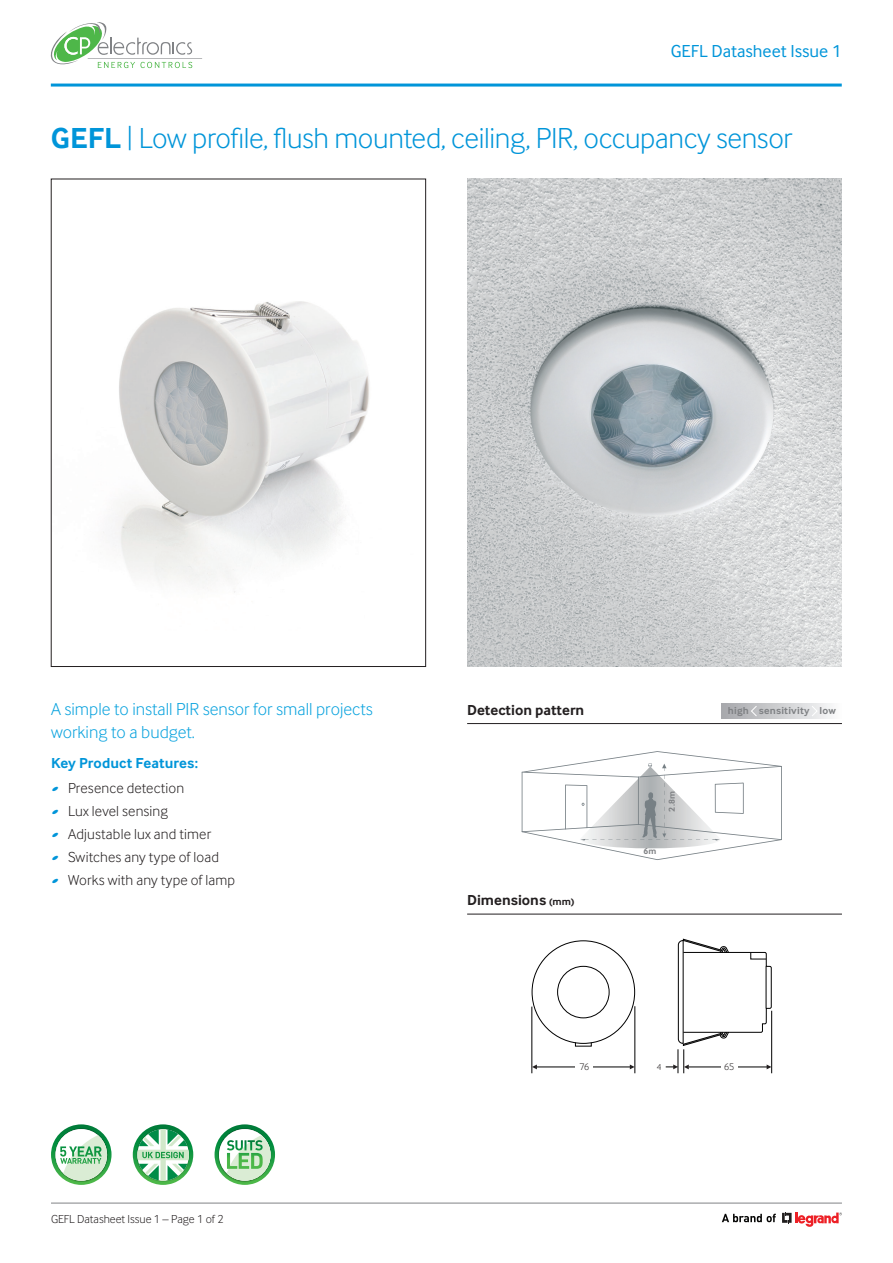
<style>
.page{position:relative;width:893px;height:1263px;background:#fff}
.page>*{position:absolute;margin:0;border:0;box-sizing:border-box;transform-origin:0 0}
.t1{font:300 30px "Inter Face";letter-spacing:-.01em;color:#0095d9}
.N_Blue_Intro{font:300 18px/22.5px "Inter Face";color:#08a2de}
.t2{font:18px "Inter Face";color:#0095d9}
.Body_Indent{font:300 15px "Inter Face";letter-spacing:.01em;color:#231f20}
.t3{font:700 15px "Inter Face";color:#231f20}
.N_Body_Copy{font:700 15px "Inter Face";letter-spacing:.005em;color:#0095d9}
.t4{font:300 12px "Inter Face";color:#231f20}
.t5{font:700 10.5px "Inter Face";letter-spacing:.02em;color:#808285}
.t6{font:300 9.9px "Inter Face";color:#231f20}
.t7{font:700 9px "Inter Face";color:#808285}
.t8{font:300 9px "Inter Face";color:#231f20}
.s1{font-weight:700}
.s2{color:#0095d9}
.s3{font-size:10.5px}
</style>
<div class="page">
<hr style="left:51px;top:84px;width:791px;height:3px;background:#0095d9">
<svg style="left:51px;top:22px;width:142px;height:46px"></svg>
<hr style="left:88px;top:58px;width:114px;height:1px;background:#808285">
<hr style="left:51px;top:1203px;width:791px;height:1px;background:#808285">
<svg style="left:782px;top:1212px;width:60px;height:15px"></svg>
<svg style="left:722px;top:1214px;width:54px;height:8px"></svg>
<hr style="left:467px;top:723px;width:375px;height:1px;background:#231f20">
<svg style="left:722px;top:703px;width:109px;height:15px"></svg>
<svg style="left:750px;top:705px;width:7px;height:12px"></svg>
<svg style="left:811px;top:705px;width:7px;height:12px"></svg>
<hr style="left:467px;top:914px;width:375px;height:1px;background:#231f20">
<img style="left:103px;top:301px;width:266px;height:292px">
<img style="left:467px;top:179px;width:375px;height:488px">
<svg style="left:522px;top:751px;width:260px;height:109px"></svg>
<hr style="left:575px;top:1067px;width:56px;height:1px;background:#000">
<hr style="left:635px;top:1006px;width:1px;height:67px;background:#000">
<hr style="left:535px;top:1067px;width:40px;height:1px;background:#000">
<hr style="left:532px;top:1006px;width:1px;height:67px;background:#000">
<svg style="left:630px;top:1064px;width:5px;height:5px"></svg>
<svg style="left:532px;top:1064px;width:5px;height:5px"></svg>
<div style="left:576px;top:1060px;width:17px;height:15px;background:#fff"></div>
<div style="left:557px;top:966px;width:52px;height:52px;border:1px solid #000;border-radius:50%"></div>
<div style="left:575px;top:1042px;width:17px;height:4px;border:1px solid #000"></div>
<svg style="left:665px;top:938px;width:107px;height:135px"></svg>
<svg style="left:133px;top:1124px;width:60px;height:61px"></svg>
<svg style="left:215px;top:1124px;width:60px;height:61px"></svg>
<svg style="left:51px;top:1124px;width:61px;height:61px"></svg>
<p class="t2" style="left:671px;top:41px;width:172px">GEFL Datasheet Issue 1</p>
<p class="t1" style="left:51px;top:121px;width:743px"><span class="s1">GEFL</span> | Low profile, flush mounted, ceiling, PIR, occupancy sensor</p>
<p class="N_Blue_Intro" style="left:51px;top:698px;width:323px">A simple to install PIR sensor for small projects working to a budget.</p>
<p class="N_Body_Copy" style="left:51px;top:755px;width:149px">Key Product Features:</p>
<p class="Body_Indent" style="left:51px;top:780px;width:135px"><span class="s2">●</span> Presence detection</p>
<p class="Body_Indent" style="left:51px;top:803px;width:119px"><span class="s2">●</span> Lux level sensing</p>
<p class="Body_Indent" style="left:51px;top:826px;width:162px"><span class="s2">●</span> Adjustable lux and timer</p>
<p class="Body_Indent" style="left:51px;top:848px;width:170px"><span class="s2">●</span> Switches any type of load</p>
<p class="Body_Indent" style="left:51px;top:871px;width:186px"><span class="s2">●</span> Works with any type of lamp</p>
<p class="t4" style="left:51px;top:1212px;width:174px">GEFL Datasheet Issue 1 – Page 1 of 2</p>
<p class="t3" style="left:467px;top:701px;width:119px">Detection pattern</p>
<p class="t5" style="left:728px;top:704px;width:110px">high sensitivity low</p>
<p class="t3" style="left:467px;top:891px;width:109px">Dimensions <span class="s3">(mm)</span></p>
<p class="t7" style="left:666px;top:812px;width:22px;rotate:-90deg">2.8m</p>
<p class="t7" style="left:643px;top:846px;width:15px">6m</p>
<p class="t6" style="left:579px;top:1061px;width:12px">76</p>
<p class="t8" style="left:657px;top:1061px;width:6px">4</p>
<p class="t6" style="left:724px;top:1061px;width:12px">65</p>
</div>
